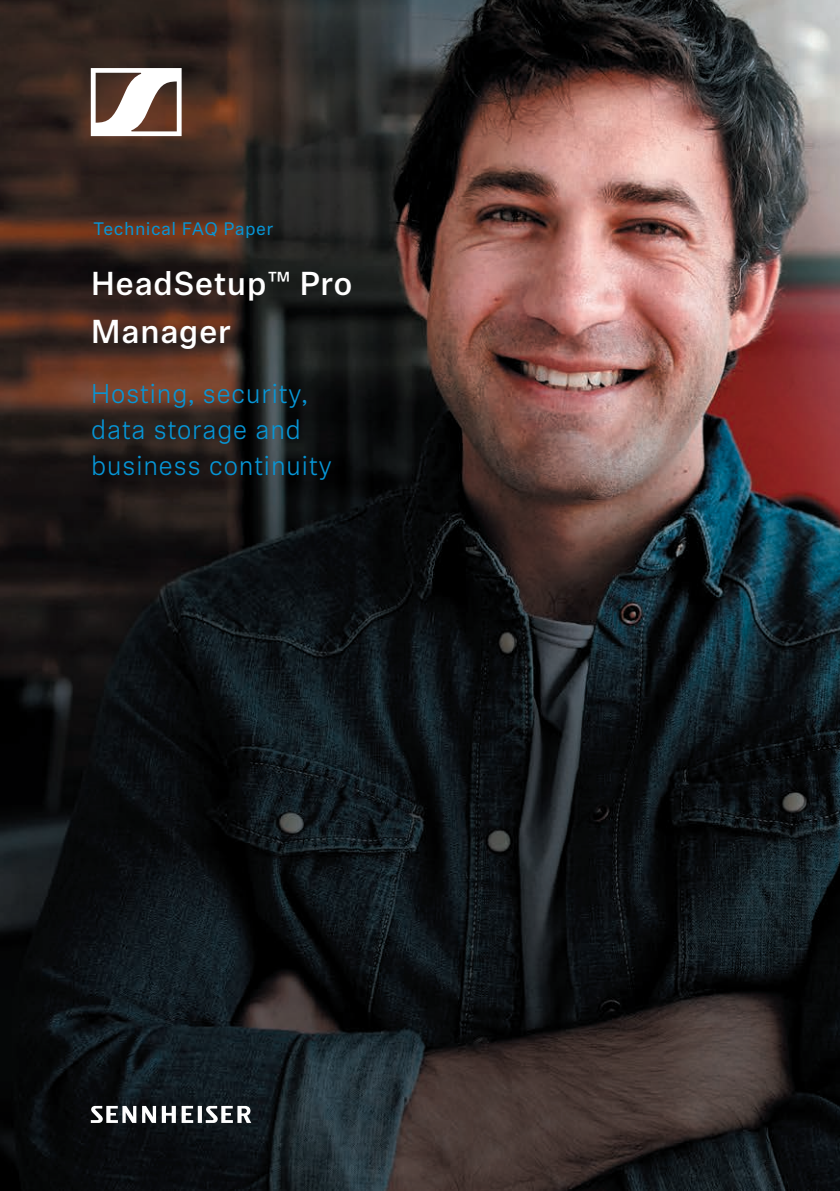
<style>
.page{position:relative;width:840px;height:1191px;background:#fff}
.page>*{position:absolute;margin:0;border:0;box-sizing:border-box;transform-origin:0 0}
.t1{font:500 33px/48px "Sennheiser Neue";letter-spacing:.01em;color:#fff}
.t2{font:300 27px/36px "Sennheiser Neue";letter-spacing:.01em;color:#0696d7}
.t3{font:18px "Sennheiser Neue";letter-spacing:.025em;color:#0696d7}
</style>
<div class="page">
<img style="left:0;top:0;width:839px;height:1191px">
<svg style="left:91px;top:68px;width:90px;height:68px"></svg>
<svg style="left:91px;top:1106px;width:160px;height:17px"></svg>
<p class="t3" style="left:94px;top:216px;width:181px">Technical FAQ Paper</p>
<p class="t1" style="left:91px;top:257px;width:263px">HeadSetup™ Pro<br>Manager</p>
<p class="t2" style="left:91px;top:374px;width:242px">Hosting, security, data storage and business continuity</p>
</div>
